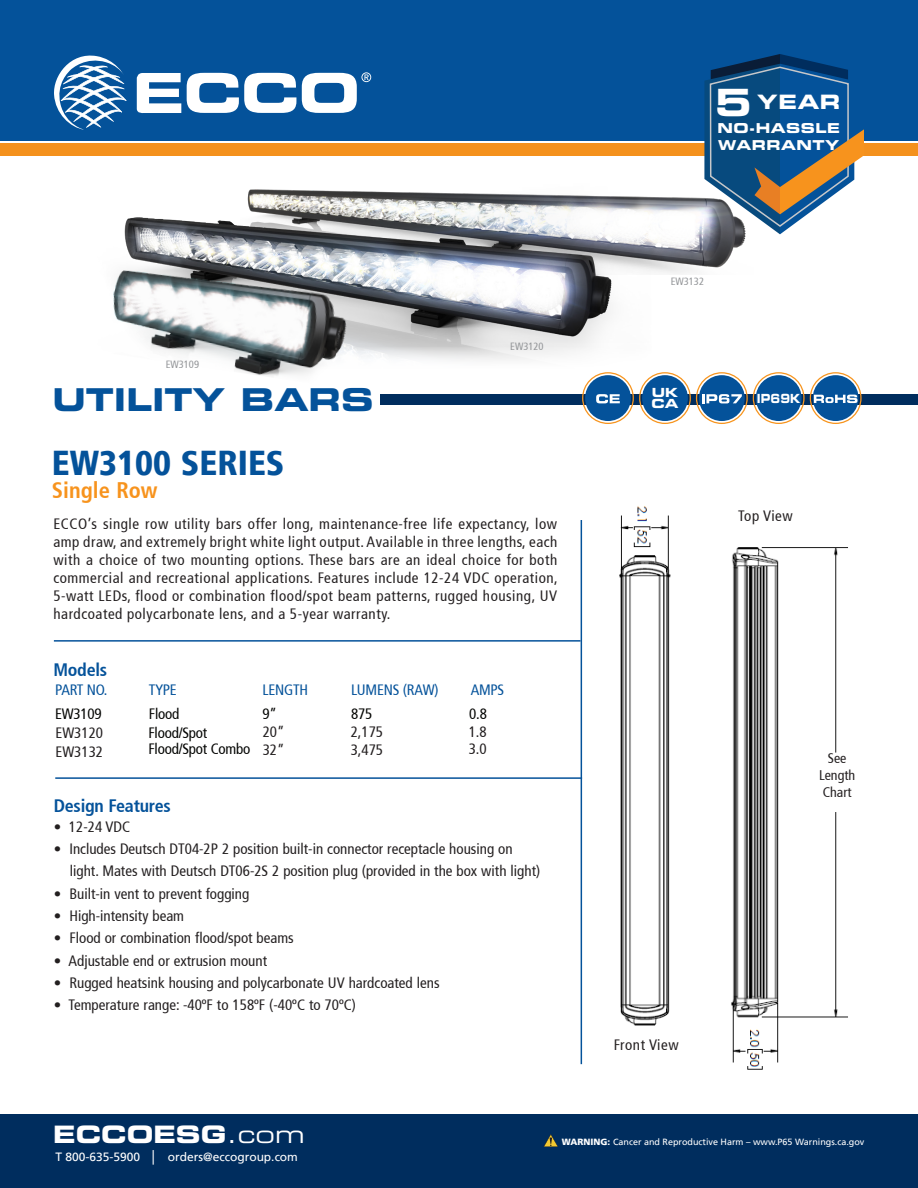
<style>
.page{position:relative;width:918px;height:1188px;background:#fff}
.page>*{position:absolute;margin:0;border:0;box-sizing:border-box;transform-origin:0 0}
.t1{font:37.5px "Eurostile LT Std Bold Ex 2";color:#fff}
.t2{font:900 condensed 34.5px "Frutiger 77";color:#04529a}
.t3{font:31.5px "Eurostile LT Std Bold Ex 2";color:#04529a}
.t4{font:24px "Eurostile LT Std Bold Ex 2";color:#fff}
.t5{font:700 condensed 22.5px "Frutiger 67";color:#f7931d}
.t6{font:19.8px "Eurostile LT Std Bold Ex 2";color:#fff}
.t7{font:700 condensed 18px "Frutiger 67";letter-spacing:-.015em;color:#04529a}
.Body_text{font:condensed 15px/18px "Frutiger 57";color:#231f20;text-align:justify}
.t8{font:condensed 15px "Frutiger 57";letter-spacing:-.015em;color:#040503}
.t9{font:condensed 15px "Frutiger 57";letter-spacing:-.015em;color:#04529a}
.t10{font:condensed 15px "Frutiger 57";color:#231f20}
.Body_text-2{font:condensed 15px "Frutiger 57";letter-spacing:.035em;color:#231f20}
.t11{font:condensed 13.95px "Frutiger 57";color:#231f20}
.t12{font:13.65px/16.5px "Eurostile LT Std Bold Ex 2";letter-spacing:.035em;color:#fff}
.t13{font:12.6px "Eurostile LT Std Bold Ex 2";color:#fff;scale:.78 1}
.t14{font:12.6px/10.5px "Eurostile LT Std Bold Ex 2";color:#fff}
.t15{font:12px "Frutiger LT";color:#fff}
.t16{font:condensed 10.5px "Frutiger 57";color:#939598}
.t17{font:9px "Frutiger LT";color:#fff}
.s1{font-family:"Eurostile LT Std Ex 2"}
.s2{font-family:"Arial"}
.s3{font-weight:900}
</style>
<div class="page">
<img style="left:241px;top:140px;width:505px;height:134px">
<div style="left:380px;top:394px;width:538px;height:11px;background:#002d5e"></div>
<div style="left:0;top:1115px;width:918px;height:73px;background:#002d5e"></div>
<svg style="left:544px;top:1134px;width:14px;height:13px"></svg>
<div style="left:0;top:144px;width:918px;height:12px;background:#f4911d"></div>
<div style="left:0;top:0;width:918px;height:140px;background:#04529a"></div>
<svg style="left:137px;top:73px;width:44px;height:41px"></svg>
<svg style="left:187px;top:73px;width:109px;height:40px"></svg>
<svg style="left:54px;top:56px;width:72px;height:74px"></svg>
<svg style="left:302px;top:72px;width:69px;height:41px"></svg>
<svg style="left:704px;top:54px;width:160px;height:180px"></svg>
<hr style="left:55px;top:777px;width:527px;height:2px;background:#04529a">
<hr style="left:54px;top:640px;width:527px;height:2px;background:#04529a">
<hr style="left:581px;top:520px;width:1px;height:544px;background:#04529a">
<img style="left:124px;top:176px;width:528px;height:184px">
<img style="left:113px;top:244px;width:242px;height:132px">
<img style="left:731px;top:547px;width:117px;height:523px">
<img style="left:619px;top:506px;width:52px;height:520px">
<div style="left:784px;top:753px;width:107px;height:57px;background:#fff"></div>
<div style="left:809px;top:1064px;width:84px;height:17px;background:#fff"></div>
<svg style="left:582px;top:372px;width:280px;height:52px"></svg>
<p class="t16" style="left:166px;top:358px;width:35px">EW3109</p>
<p class="t3" style="left:52px;top:378px;width:323px">UTILITY BARS</p>
<p class="t2" style="left:52px;top:443px;width:234px">EW3100 SERIES</p>
<p class="t5" style="left:52px;top:477px;width:107px">Single Row</p>
<p class="t16" style="left:510px;top:340px;width:35px">EW3120</p>
<p class="Body_text" style="left:53px;top:515px;width:506px">ECCO’s single row utility bars offer long, maintenance-free life expectancy, low amp draw, and extremely bright white light output. Available in three lengths, each with a choice of two mounting options. These bars are an ideal choice for both commercial and recreational applications. Features include 12-24 VDC operation, 5-watt LEDs, flood or combination flood/spot beam patterns, rugged housing, UV hardcoated polycarbonate lens, and a 5-year warranty.</p>
<p class="t7" style="left:54px;top:659px;width:55px">Models</p>
<p class="t9" style="left:55px;top:681px;width:54px">PART NO.</p>
<p class="t9" style="left:149px;top:681px;width:29px">TYPE</p>
<p class="t9" style="left:263px;top:681px;width:47px">LENGTH</p>
<p class="t9" style="left:351px;top:681px;width:89px">LUMENS (RAW)</p>
<p class="t9" style="left:471px;top:681px;width:35px">AMPS</p>
<p class="t8" style="left:55px;top:705px;width:48px">EW3109</p>
<p class="t8" style="left:149px;top:705px;width:32px">Flood</p>
<p class="t8" style="left:263px;top:705px;width:16px">9”</p>
<p class="t8" style="left:351px;top:705px;width:23px">875</p>
<p class="t8" style="left:469px;top:705px;width:19px">0.8</p>
<p class="t8" style="left:148px;top:724px;width:60px">Flood/Spot</p>
<p class="Body_text" style="left:263px;top:723px;width:23px">20”</p>
<p class="t10" style="left:55px;top:724px;width:49px">EW3120</p>
<p class="t8" style="left:148px;top:740px;width:103px">Flood/Spot Combo</p>
<p class="t10" style="left:55px;top:743px;width:49px">EW3132</p>
<p class="Body_text" style="left:263px;top:741px;width:23px">32”</p>
<p class="t7" style="left:54px;top:795px;width:118px">Design Features</p>
<p class="Body_text" style="left:351px;top:723px;width:34px">2,175</p>
<p class="Body_text" style="left:351px;top:741px;width:34px">3,475</p>
<p class="Body_text" style="left:469px;top:723px;width:19px">1.8</p>
<p class="Body_text" style="left:469px;top:740px;width:19px">3.0</p>
<p class="Body_text" style="left:54px;top:818px;width:78px">• 12-24 VDC</p>
<p class="Body_text" style="left:54px;top:840px;width:460px">• Includes Deutsch DT04-2P 2 position built-in connector receptacle housing on</p>
<p class="Body_text" style="left:70px;top:862px;width:472px">light. Mates with Deutsch DT06-2S 2 position plug (provided in the box with light)</p>
<p class="Body_text" style="left:54px;top:885px;width:197px">• Built-in vent to prevent fogging</p>
<p class="Body_text" style="left:54px;top:907px;width:132px">• High-intensity beam</p>
<p class="Body_text" style="left:54px;top:929px;width:241px">• Flood or combination flood/spot beams</p>
<p class="Body_text" style="left:54px;top:952px;width:215px">• Adjustable end or extrusion mount</p>
<p class="Body_text" style="left:54px;top:974px;width:387px">• Rugged heatsink housing and polycarbonate UV hardcoated lens</p>
<p class="Body_text" style="left:54px;top:996px;width:304px">• Temperature range: -40ºF to 158ºF (-40ºC to 70ºC)</p>
<p class="t1" style="left:715px;top:76px;width:39px">5</p>
<p class="t12" style="left:718px;top:120px;width:124px">NO-HASSLE<br>WARRANTY</p>
<p class="t6" style="left:757px;top:88px;width:85px">YEAR</p>
<p class="t16" style="left:671px;top:275px;width:35px">EW3132</p>
<p class="t14" style="left:652px;top:387px;width:28px">UK<br>CA</p>
<p class="t13" style="left:757px;top:390px;width:57px">IP69K</p>
<p class="Body_text" style="left:738px;top:507px;width:56px">Top View</p>
<p class="t11" style="left:828px;top:750px;width:20px">See</p>
<p class="t11" style="left:819px;top:767px;width:38px">Length</p>
<p class="t11" style="left:823px;top:784px;width:30px">Chart</p>
<p class="Body_text-2" style="left:614px;top:1036px;width:66px">Front View</p>
<p class="t4" style="left:53px;top:1117px;width:253px">ECCOESG<span class="s1">.com</span></p>
<p class="t15" style="left:56px;top:1150px;width:244px">T 800-635-5900 <span class="s2">│</span> orders@eccogroup.com</p>
<p class="t17" style="left:562px;top:1137px;width:304px"><span class="s3">WARNING:</span> Cancer and Reproductive Harm – www.P65 Warnings.ca.gov</p>
</div>
